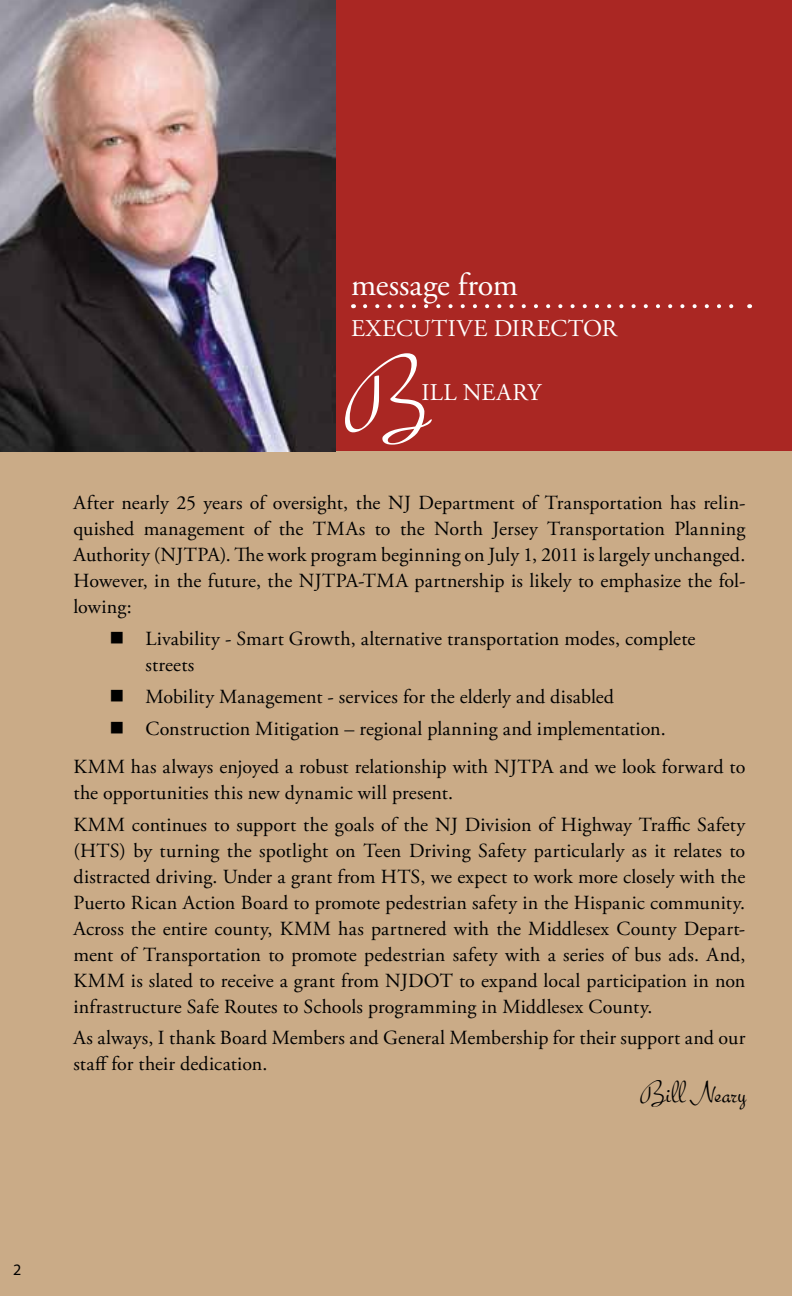
<style>
.page{position:relative;width:792px;height:1296px;background:#fff}
.page>*{position:absolute;margin:0;border:0;box-sizing:border-box;transform-origin:0 0}
.t1{font:108px "Bella Donna";color:#fff}
.t2{font:32px "Adobe Garamond Pro";letter-spacing:-.005em;color:#000}
.t3{font:32px "Adobe Garamond Pro";color:#fff}
.t4{font:32px "Bella Donna";letter-spacing:.015em;color:#000}
.t5{font:24px "Adobe Garamond Pro";color:#000}
.t6{font:24px "Adobe Garamond Pro";letter-spacing:.02em;color:#fff}
.t7{font:20px/26px "Adobe Garamond Pro";letter-spacing:.01em;color:#000}
.t8{font:16px "Myriad Pro";color:#000}
</style>
<div class="page">
<div style="left:0;top:430px;width:792px;height:866px;background:#caab87"></div>
<div style="left:320px;top:0;width:472px;height:450px;background:#aa2723"></div>
<img style="left:0;top:0;width:336px;height:451px">
<svg style="left:365px;top:304px;width:369px;height:4px"></svg>
<h2 class="t3" style="left:351px;top:266px;width:169px">message from</h2>
<p class="t6" style="left:351px;top:314px;width:268px">EXECUTIVE DIRECTOR</p>
<h1 class="t1" style="left:342px;top:334px;width:86px">B</h1>
<p class="t6" style="left:421px;top:378px;width:121px">ILL NEARY</p>
<p class="t7" style="left:73px;top:491px;width:674px;text-align:justify">After nearly 25 years of oversight, the NJ Department of Transportation has relin&shy;quished management of the TMAs to the North Jersey Transportation Planning Authority (NJTPA). The work program beginning on July 1, 2011 is largely unchanged.<br>However, in the future, the NJTPA-TMA partnership is likely to emphasize the fol&shy;lowing:</p>
<p class="t7" style="left:145px;top:627px;width:551px">Livability - Smart Growth, alternative transportation modes, complete streets</p>
<p class="t7" style="left:145px;top:681px;width:522px;line-height:31.8px">Mobility Management - services for the elderly and disabled<br>Construction Mitigation – regional planning and implementation.</p>
<p class="t7" style="left:73px;top:754px;width:673px">KMM has always enjoyed a robust relationship with NJTPA and we look forward to the opportunities this new dynamic will present.</p>
<p class="t7" style="left:73px;top:812px;width:674px;text-align:justify">KMM continues to support the goals of the NJ Division of Highway Traffic Safety (HTS) by turning the spotlight on Teen Driving Safety particularly as it relates to distracted driving. Under a grant from HTS, we expect to work more closely with the Puerto Rican Action Board to promote pedestrian safety in the Hispanic community.<br>Across the entire county, KMM has partnered with the Middlesex County Depart&shy;ment of Transportation to promote pedestrian safety with a series of bus ads. And, KMM is slated to receive a grant from NJDOT to expand local participation in non infrastructure Safe Routes to Schools programming in Middlesex County.</p>
<p class="t7" style="left:73px;top:1026px;width:673px">As always, I thank Board Members and General Membership for their support and our staff for their dedication.</p>
<h2 class="t4" style="left:640px;top:1074px;width:107px">Bill Neary</h2>
<h2 class="t2" style="left:520px;top:499px;width:227px">Regional Mobility</h2>
<p class="t5" style="left:381px;top:539px;width:366px">getting you where you need to go safely</p>
<p class="t8" style="left:13px;top:1260px;width:10px">2</p>
</div>
